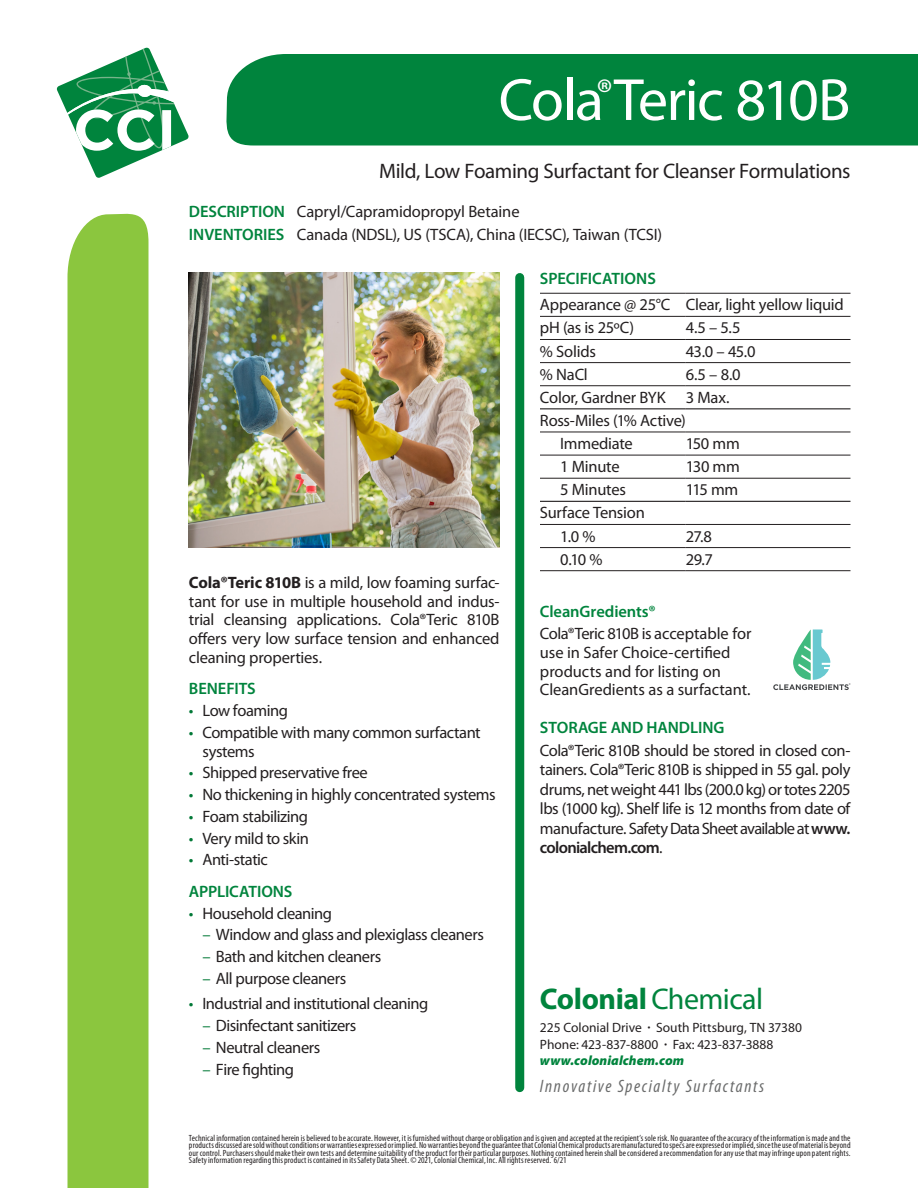
<style>
.page{position:relative;width:918px;height:1188px;background:#fff}
.page>*{position:absolute;margin:0;border:0;box-sizing:border-box;transform-origin:0 0}
.t1{font:60px "Myriad Pro";letter-spacing:-.03em;color:#fff}
.t2{font:700 30px "Myriad Pro";letter-spacing:-.015em;color:#00843d}
.t3{font:21px "Myriad Pro";letter-spacing:-.02em;color:#231f20}
.t4{font:italic condensed 18px "Myriad Pro";letter-spacing:.095em;color:#6b6c6c}
.t5{font:16.5px/18.8px "Myriad Pro";letter-spacing:-.025em;color:#231f20;text-align:justify}
.t6{font:16.5px/18.8px "Myriad Pro";letter-spacing:-.005em;color:#231f20}
.t7{font:600 16.5px "Myriad Pro";letter-spacing:-.005em;color:#00843d}
.t8{font:13.5px "Myriad Pro";letter-spacing:-.005em;color:#231f20}
.t9{font:italic 900 13.5px "Myriad Pro";letter-spacing:.005em;color:#00843d}
.t10{font:condensed 9px/7.5px "Myriad Pro";letter-spacing:.01em;color:#231f20;text-align:justify}
.s1{font-weight:600;color:#00843d}
.s2{font-weight:700}
.s3{color:#007836}
.s4{font-weight:600}
.s5{font-weight:400}
</style>
<div class="page">
<div style="left:226px;top:54px;width:692px;height:92px;background:#00843d"></div>
<svg style="left:56px;top:47px;width:133px;height:131px"></svg>
<div style="left:68px;top:213px;width:80px;height:975px;background:#8bc63e"></div>
<div style="left:515px;top:277px;width:9px;height:811px;background:#00843d"></div>
<hr style="left:540px;top:293px;width:146px;height:1px;background:#231f20">
<hr style="left:686px;top:293px;width:165px;height:1px;background:#231f20">
<hr style="left:686px;top:316px;width:165px;height:1px;background:#231f20">
<hr style="left:540px;top:339px;width:146px;height:1px;background:#231f20">
<hr style="left:686px;top:339px;width:165px;height:1px;background:#231f20">
<hr style="left:540px;top:362px;width:146px;height:1px;background:#231f20">
<hr style="left:686px;top:362px;width:165px;height:1px;background:#231f20">
<hr style="left:540px;top:385px;width:146px;height:1px;background:#231f20">
<hr style="left:686px;top:385px;width:165px;height:1px;background:#231f20">
<hr style="left:540px;top:432px;width:146px;height:1px;background:#231f20">
<hr style="left:686px;top:432px;width:165px;height:1px;background:#231f20">
<hr style="left:540px;top:455px;width:146px;height:1px;background:#231f20">
<hr style="left:686px;top:455px;width:165px;height:1px;background:#231f20">
<hr style="left:540px;top:478px;width:146px;height:1px;background:#231f20">
<hr style="left:686px;top:478px;width:165px;height:1px;background:#231f20">
<hr style="left:540px;top:524px;width:146px;height:1px;background:#231f20">
<hr style="left:686px;top:524px;width:165px;height:1px;background:#231f20">
<hr style="left:540px;top:547px;width:146px;height:1px;background:#231f20">
<hr style="left:686px;top:547px;width:165px;height:1px;background:#231f20">
<hr style="left:540px;top:570px;width:146px;height:1px;background:#231f20">
<hr style="left:686px;top:570px;width:165px;height:1px;background:#231f20">
<hr style="left:540px;top:316px;width:146px;height:1px;background:#231f20">
<hr style="left:540px;top:408px;width:146px;height:1px;background:#231f20">
<hr style="left:686px;top:408px;width:165px;height:1px;background:#231f20">
<hr style="left:540px;top:501px;width:146px;height:1px;background:#231f20">
<hr style="left:686px;top:501px;width:165px;height:1px;background:#231f20">
<img style="left:189px;top:273px;width:310px;height:275px">
<svg style="left:773px;top:629px;width:77px;height:61px"></svg>
<p class="t1" style="left:499px;top:63px;width:353px">Cola<sup>®</sup>Teric 810B</p>
<p class="t3" style="left:379px;top:158px;width:473px">Mild, Low Foaming Surfactant for Cleanser Formulations</p>
<p class="t6" style="left:189px;top:202px;width:332px"><span class="s1">DESCRIPTION</span> Capryl/Capramidopropyl Betaine</p>
<p class="t5" style="left:189px;top:225px;width:475px"><span class="s1">INVENTORIES</span> Canada (NDSL), US (TSCA), China (IECSC), Taiwan (TCSI)</p>
<p class="t7" style="left:540px;top:268px;width:117px">SPECIFICATIONS</p>
<p class="t5" style="left:540px;top:295px;width:132px">Appearance @ 25°C</p>
<p class="t5" style="left:686px;top:295px;width:159px">Clear, light yellow liquid</p>
<p class="t5" style="left:540px;top:318px;width:96px">pH (as is 25ºC)</p>
<p class="t5" style="left:686px;top:318px;width:56px">4.5 – 5.5</p>
<p class="t5" style="left:540px;top:341px;width:57px">% Solids</p>
<p class="t5" style="left:686px;top:341px;width:71px">43.0 – 45.0</p>
<p class="t5" style="left:540px;top:365px;width:49px">% NaCl</p>
<p class="t5" style="left:686px;top:365px;width:56px">6.5 – 8.0</p>
<p class="t5" style="left:540px;top:388px;width:127px">Color, Gardner BYK</p>
<p class="t5" style="left:686px;top:388px;width:45px">3 Max.</p>
<p class="t5" style="left:540px;top:411px;width:148px">Ross-Miles (1% Active)</p>
<p class="t5" style="left:560px;top:434px;width:74px">Immediate</p>
<p class="t5" style="left:686px;top:434px;width:56px">150 mm</p>
<p class="t5" style="left:560px;top:457px;width:61px">1 Minute</p>
<p class="t5" style="left:686px;top:457px;width:56px">130 mm</p>
<p class="t5" style="left:560px;top:480px;width:67px">5 Minutes</p>
<p class="t5" style="left:686px;top:480px;width:54px">115 mm</p>
<p class="t5" style="left:540px;top:503px;width:106px">Surface Tension</p>
<p class="t5" style="left:560px;top:526px;width:37px">1.0 %</p>
<p class="t5" style="left:686px;top:526px;width:28px">27.8</p>
<p class="t5" style="left:560px;top:550px;width:44px">0.10 %</p>
<p class="t5" style="left:686px;top:550px;width:29px">29.7</p>
<p class="t5" style="left:189px;top:573px;width:312px"><span class="s2">Cola®Teric 810B</span> is a mild, low foaming surfac&shy;tant for use in multiple household and indus&shy;trial cleansing applications. Cola®Teric 810B offers very low surface tension and enhanced cleaning properties.</p>
<p class="t7" style="left:189px;top:678px;width:68px">BENEFITS</p>
<p class="t5" style="left:189px;top:701px;width:100px"><span class="s3">•</span> Low foaming</p>
<p class="t5" style="left:202px;top:723px;width:280px;text-indent:-13px"><span class="s3">•</span> Compatible with many common surfactant systems</p>
<p class="t5" style="left:189px;top:763px;width:180px"><span class="s3">•</span> Shipped preservative free</p>
<p class="t5" style="left:189px;top:785px;width:308px"><span class="s3">•</span> No thickening in highly concentrated systems</p>
<p class="t5" style="left:189px;top:807px;width:120px"><span class="s3">•</span> Foam stabilizing</p>
<p class="t5" style="left:189px;top:829px;width:121px"><span class="s3">•</span> Very mild to skin</p>
<p class="t5" style="left:189px;top:850px;width:81px"><span class="s3">•</span> Anti-static</p>
<p class="t7" style="left:189px;top:881px;width:105px">APPLICATIONS</p>
<p class="t5" style="left:189px;top:904px;width:145px"><span class="s3">•</span> Household cleaning</p>
<p class="t5" style="left:202px;top:925px;width:283px"><span class="s3">–</span> Window and glass and plexiglass cleaners</p>
<p class="t5" style="left:202px;top:947px;width:180px"><span class="s3">–</span> Bath and kitchen cleaners</p>
<p class="t5" style="left:202px;top:969px;width:145px"><span class="s3">–</span> All purpose cleaners</p>
<p class="t5" style="left:189px;top:994px;width:241px"><span class="s3">•</span> Industrial and institutional cleaning</p>
<p class="t5" style="left:202px;top:1016px;width:155px"><span class="s3">–</span> Disinfectant sanitizers</p>
<p class="t5" style="left:202px;top:1038px;width:119px"><span class="s3">–</span> Neutral cleaners</p>
<p class="t5" style="left:202px;top:1060px;width:93px"><span class="s3">–</span> Fire fighting</p>
<p class="t7" style="left:540px;top:601px;width:117px">CleanGredients®</p>
<p class="t6" style="left:540px;top:624px;width:213px">Cola®Teric 810B is acceptable for use in Safer Choice-certified products and for listing on<br>CleanGredients as a surfactant.</p>
<p class="t7" style="left:540px;top:717px;width:186px">STORAGE AND HANDLING</p>
<p class="t5" style="left:540px;top:740px;width:312px;line-height:19.5px">Cola®Teric 810B should be stored in closed con&shy;tainers. Cola®Teric 810B is shipped in 55 gal. poly drums, net weight 441 lbs (200.0 kg) or totes 2205 lbs (1000 kg). Shelf life is 12 months from date of manufacture. Safety Data Sheet available at <span class="s4">www. colonialchem.com</span>.</p>
<p class="t2" style="left:540px;top:979px;width:225px">Colonial <span class="s5">Chemical</span></p>
<p class="t8" style="left:540px;top:1019px;width:264px">225 Colonial Drive <span class="s4">·</span> South Pittsburg, TN 37380</p>
<p class="t8" style="left:540px;top:1036px;width:235px">Phone: 423-837-8800 <span class="s4">·</span> Fax: 423-837-3888</p>
<p class="t9" style="left:540px;top:1052px;width:146px">www.colonialchem.com</p>
<p class="t4" style="left:540px;top:1075px;width:226px">Innovative Specialty Surfactants</p>
<p class="t10" style="left:189px;top:1134px;width:663px">Technical information contained herein is believed to be accurate. However, it is furnished without charge or obligation and is given and accepted at the recipient’s sole risk. No guarantee of the accuracy of the information is made and the products discussed are sold without conditions or warranties expressed or implied. No warranties beyond the guarantee that Colonial Chemical products are manufactured to specs are expressed or implied, since the use of material is beyond our control. Purchasers should make their own tests and determine suitability of the product for their particular purposes. Nothing contained herein shall be considered a recommendation for any use that may infringe upon patent rights.<br>Safety information regarding this product is contained in its Safety Data Sheet. © 2021, Colonial Chemical, Inc. All rights reserved. 6/21</p>
</div>
